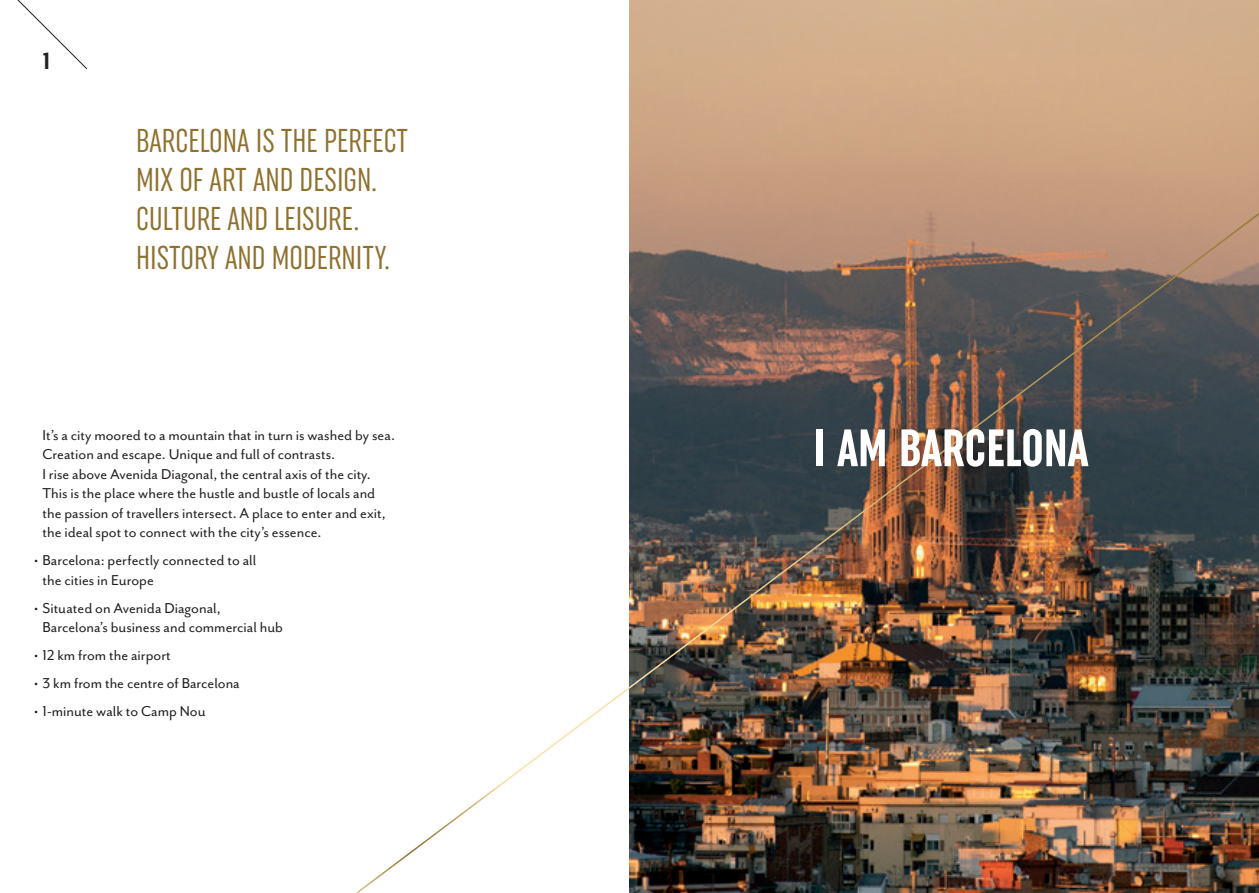
<style>
.page{position:relative;width:1259px;height:893px;background:#fff}
.page>*{position:absolute;margin:0;border:0;box-sizing:border-box;transform-origin:0 0}
.t1{font:700 extra-condensed 52.5px "Uniform";color:#fff}
.t2{font:extra-condensed 33px/39px "Uniform";color:#8e712d}
.t3{font:700 27px "Mr Eaves San OT";color:#231f20}
.t4{font:16.5px/19.5px "Mr Eaves San OT";color:#231f20}
</style>
<div class="page">
<img style="left:356px;top:199px;width:903px;height:694px">
<svg style="left:17px;top:0;width:70px;height:69px"></svg>
<h3 class="t3" style="left:43px;top:47px;width:10px">1</h3>
<h2 class="t2" style="left:136px;top:121px;width:274px">BARCELONA IS THE PERFECT<br>MIX OF ART AND DESIGN.<br>CULTURE AND LEISURE.<br>HISTORY AND MODERNITY.</h2>
<p class="t4" style="left:43px;top:425px;width:354px">It’s a city moored to a mountain that in turn is washed by sea.<br>Creation and escape. Unique and full of contrasts.<br>I rise above Avenida Diagonal, the central axis of the city.<br>This is the place where the hustle and bustle of locals and the passion of travellers intersect. A place to enter and exit, the ideal spot to connect with the city’s essence.</p>
<p class="t4" style="left:43px;top:551px;width:215px;text-indent:-8px">• Barcelona: perfectly connected to all the cities in Europe</p>
<p class="t4" style="left:43px;top:598px;width:242px;text-indent:-8px">• Situated on Avenida Diagonal,<br>Barcelona’s business and commercial hub</p>
<p class="t4" style="left:34px;top:646px;width:138px">• 12 km from the airport</p>
<p class="t4" style="left:34px;top:674px;width:207px">• 3 km from the centre of Barcelona</p>
<p class="t4" style="left:34px;top:702px;width:173px">• 1-minute walk to Camp Nou</p>
<h1 class="t1" style="left:813px;top:418px;width:276px">I AM BARCELONA</h1>
</div>
